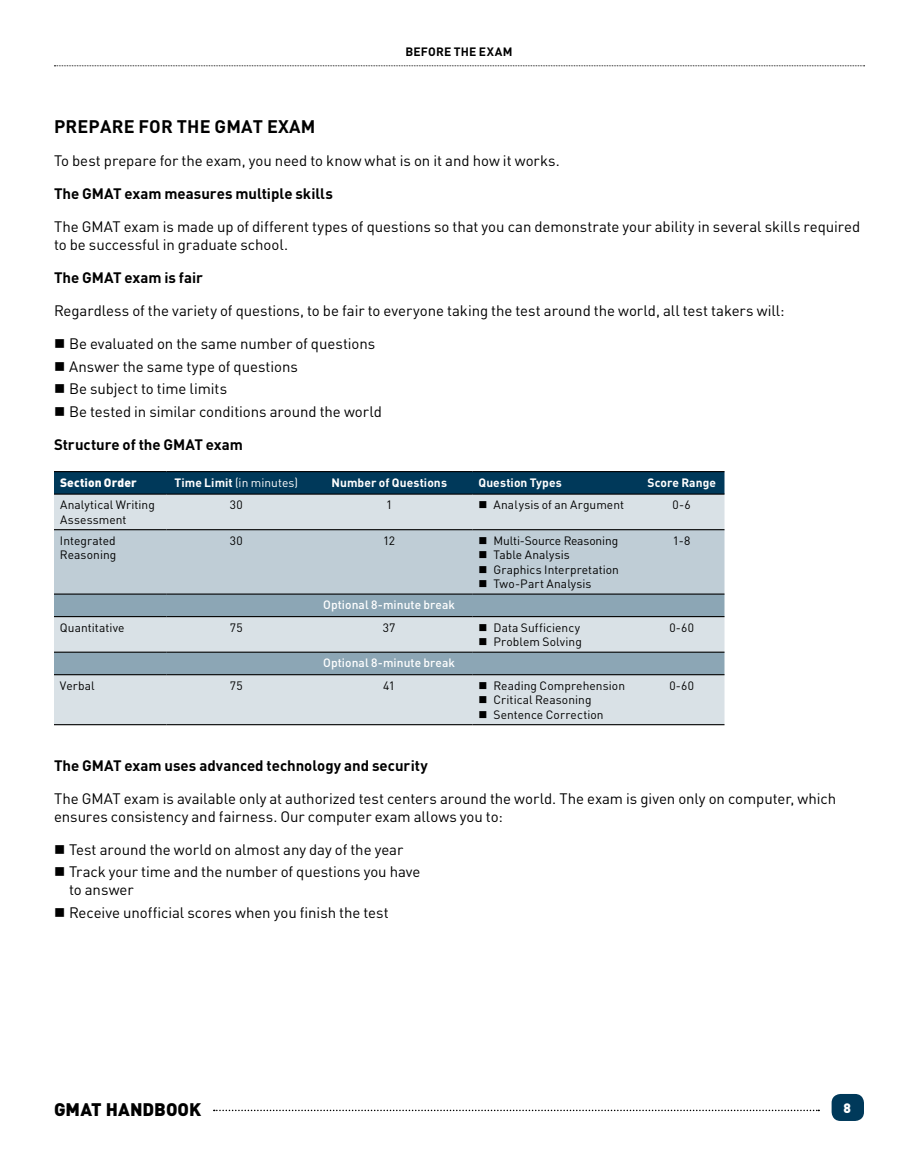
<style>
.page{position:relative;width:918px;height:1175px;background:#fff}
.page>*{position:absolute;margin:0;border:0;box-sizing:border-box;transform-origin:0 0}
.t1{font:700 18px "DINOT";letter-spacing:.01em;color:#000}
.t2{font:900 18px "DINOT";color:#000}
.t3{font:15px/22.5px "DINOT";letter-spacing:-.005em;color:#000}
.t4{font:700 15px "DINOT";color:#000}
.t5{font:900 13.5px "DINOT";color:#fff}
.t6{font:12px/14.4px "DINOT";letter-spacing:.005em;color:#000}
.t7{font:500 12px "DINOT";letter-spacing:.005em;color:#fff}
.t8{font:700 12px "DINOT";letter-spacing:.005em;color:#fff}
.t9{font:12px "DINOT";letter-spacing:.005em;color:#fff}
.t10{font:700 12px "DINOT";letter-spacing:.02em;color:#000}
.t11{font:900 12px "DINOT";color:#fff}
.s1{font-weight:700}
</style>
<div class="page">
<svg style="left:54px;top:65px;width:811px;height:1px"></svg>
<div style="left:832px;top:1094px;width:32px;height:26px;background:#00395a;border-radius:9px"></div>
<svg style="left:214px;top:1109px;width:605px;height:2px"></svg>
<div style="left:54px;top:472px;width:670px;height:21px;background:#00395a"></div>
<div style="left:54px;top:494px;width:670px;height:230px;background:#d9e1e6"></div>
<div style="left:54px;top:530px;width:670px;height:63px;background:#bfcdd6"></div>
<svg style="left:54px;top:594px;width:670px;height:80px;background:#aabcc6"></svg>
<hr style="left:54px;top:471px;width:112px;height:1px;background:#000">
<hr style="left:166px;top:471px;width:140px;height:1px;background:#000">
<hr style="left:306px;top:471px;width:166px;height:1px;background:#000">
<hr style="left:472px;top:471px;width:167px;height:1px;background:#000">
<hr style="left:639px;top:471px;width:85px;height:1px;background:#000">
<hr style="left:54px;top:493px;width:112px;height:1px;background:#000">
<hr style="left:166px;top:493px;width:140px;height:1px;background:#000">
<hr style="left:306px;top:493px;width:166px;height:1px;background:#000">
<hr style="left:472px;top:493px;width:167px;height:1px;background:#000">
<hr style="left:639px;top:493px;width:85px;height:1px;background:#000">
<hr style="left:54px;top:529px;width:112px;height:1px;background:#000">
<hr style="left:166px;top:529px;width:140px;height:1px;background:#000">
<hr style="left:306px;top:529px;width:166px;height:1px;background:#000">
<hr style="left:472px;top:529px;width:167px;height:1px;background:#000">
<hr style="left:639px;top:529px;width:85px;height:1px;background:#000">
<hr style="left:54px;top:593px;width:112px;height:1px;background:#000">
<hr style="left:166px;top:593px;width:140px;height:1px;background:#000">
<hr style="left:306px;top:593px;width:166px;height:1px;background:#000">
<hr style="left:472px;top:593px;width:167px;height:1px;background:#000">
<hr style="left:639px;top:593px;width:85px;height:1px;background:#000">
<hr style="left:54px;top:616px;width:112px;height:1px;background:#000">
<hr style="left:166px;top:616px;width:140px;height:1px;background:#000">
<hr style="left:306px;top:616px;width:166px;height:1px;background:#000">
<hr style="left:472px;top:616px;width:167px;height:1px;background:#000">
<hr style="left:639px;top:616px;width:85px;height:1px;background:#000">
<hr style="left:54px;top:651px;width:112px;height:1px;background:#000">
<hr style="left:166px;top:651px;width:140px;height:1px;background:#000">
<hr style="left:306px;top:651px;width:166px;height:1px;background:#000">
<hr style="left:472px;top:651px;width:167px;height:1px;background:#000">
<hr style="left:639px;top:651px;width:85px;height:1px;background:#000">
<hr style="left:54px;top:674px;width:112px;height:1px;background:#000">
<hr style="left:166px;top:674px;width:140px;height:1px;background:#000">
<hr style="left:306px;top:674px;width:166px;height:1px;background:#000">
<hr style="left:472px;top:674px;width:167px;height:1px;background:#000">
<hr style="left:639px;top:674px;width:85px;height:1px;background:#000">
<hr style="left:54px;top:724px;width:112px;height:1px;background:#000">
<hr style="left:166px;top:724px;width:140px;height:1px;background:#000">
<hr style="left:306px;top:724px;width:166px;height:1px;background:#000">
<hr style="left:472px;top:724px;width:167px;height:1px;background:#000">
<hr style="left:639px;top:724px;width:85px;height:1px;background:#000">
<svg style="left:479px;top:501px;width:7px;height:7px"></svg>
<svg style="left:479px;top:537px;width:7px;height:7px"></svg>
<svg style="left:479px;top:551px;width:7px;height:7px"></svg>
<svg style="left:479px;top:566px;width:7px;height:7px"></svg>
<svg style="left:479px;top:580px;width:7px;height:7px"></svg>
<svg style="left:479px;top:624px;width:7px;height:7px"></svg>
<svg style="left:479px;top:638px;width:7px;height:7px"></svg>
<svg style="left:479px;top:682px;width:7px;height:7px"></svg>
<svg style="left:479px;top:696px;width:7px;height:7px"></svg>
<svg style="left:479px;top:710px;width:7px;height:8px"></svg>
<p class="t10" style="left:405px;top:44px;width:109px">before the exam</p>
<p class="t1" style="left:54px;top:115px;width:24px">Prepare</p>
<p class="t1" style="left:139px;top:115px;width:12px">for</p>
<p class="t1" style="left:177px;top:115px;width:12px">the</p>
<p class="t1" style="left:215px;top:115px;width:77px">GMAT Exam</p>
<p class="t3" style="left:54px;top:149px;width:507px">To best prepare for the exam, you need to know what is on it and how it works.</p>
<p class="t4" style="left:54px;top:184px;width:281px">The GMAT exam measures multiple skills</p>
<p class="t3" style="left:54px;top:217px;width:808px;line-height:18px">The GMAT exam is made up of different types of questions so that you can demonstrate your ability in several skills required to be successful in graduate school.</p>
<p class="t4" style="left:54px;top:268px;width:151px">The GMAT exam is fair</p>
<p class="t3" style="left:54px;top:299px;width:732px">Regardless of the variety of questions, to be fair to everyone taking the test around the world, all test takers will:</p>
<p class="t3" style="left:69px;top:332px;width:314px">Be evaluated on the same number of questions Answer the same type of questions<br>Be subject to time limits<br>Be tested in similar conditions around the world</p>
<p class="t4" style="left:54px;top:434px;width:190px">Structure of the GMAT exam</p>
<p class="t11" style="left:60px;top:474px;width:79px">Section Order</p>
<p class="t9" style="left:174px;top:475px;width:125px"><span class="s1">Time Limit</span> (in minutes)</p>
<p class="t8" style="left:331px;top:474px;width:117px">Number of Questions</p>
<p class="t8" style="left:478px;top:474px;width:85px">Question Types</p>
<p class="t8" style="left:647px;top:474px;width:70px">Score Range</p>
<p class="t6" style="left:60px;top:497px;width:97px">Analytical Writing<br>Assessment</p>
<p class="t6" style="left:230px;top:497px;width:14px">30</p>
<p class="t6" style="left:386px;top:497px;width:8px">1</p>
<p class="t6" style="left:493px;top:497px;width:132px">Analysis of an Argument</p>
<p class="t6" style="left:673px;top:497px;width:20px">0-6</p>
<p class="t6" style="left:60px;top:533px;width:58px">Integrated<br>Reasoning</p>
<p class="t6" style="left:230px;top:533px;width:14px">30</p>
<p class="t6" style="left:383px;top:533px;width:14px">12</p>
<p class="t6" style="left:493px;top:533px;width:127px">Multi-Source Reasoning<br>Table Analysis<br>Graphics Interpretation<br>Two-Part Analysis</p>
<p class="t6" style="left:673px;top:533px;width:19px">1-8</p>
<p class="t7" style="left:323px;top:597px;width:133px">Optional 8-minute break</p>
<p class="t6" style="left:60px;top:620px;width:66px">Quantitative</p>
<p class="t6" style="left:230px;top:620px;width:14px">75</p>
<p class="t6" style="left:383px;top:620px;width:14px">37</p>
<p class="t6" style="left:493px;top:620px;width:90px">Data Sufficiency<br>Problem Solving</p>
<p class="t6" style="left:669px;top:620px;width:26px">0-60</p>
<p class="t7" style="left:323px;top:655px;width:133px">Optional 8-minute break</p>
<p class="t6" style="left:60px;top:678px;width:36px">Verbal</p>
<p class="t6" style="left:230px;top:678px;width:14px">75</p>
<p class="t6" style="left:383px;top:678px;width:13px">41</p>
<p class="t6" style="left:493px;top:678px;width:133px">Reading Comprehension<br>Critical Reasoning<br>Sentence Correction</p>
<p class="t6" style="left:669px;top:678px;width:26px">0-60</p>
<p class="t4" style="left:54px;top:755px;width:375px">The GMAT exam uses advanced technology and security</p>
<p class="t3" style="left:54px;top:789px;width:784px;line-height:18px">The GMAT exam is available only at authorized test centers around the world. The exam is given only on computer, which ensures consistency and fairness. Our computer exam allows you to:</p>
<p class="t3" style="left:69px;top:838px;width:353px">Test around the world on almost any day of the year<br>Track your time and the number of questions you have</p>
<p class="t3" style="left:69px;top:878px;width:321px">to answer<br>Receive unofficial scores when you finish the test</p>
<p class="t2" style="left:54px;top:1097px;width:149px">GMAT HANDBOOK</p>
<p class="t5" style="left:844px;top:1098px;width:9px">8</p>
</div>
